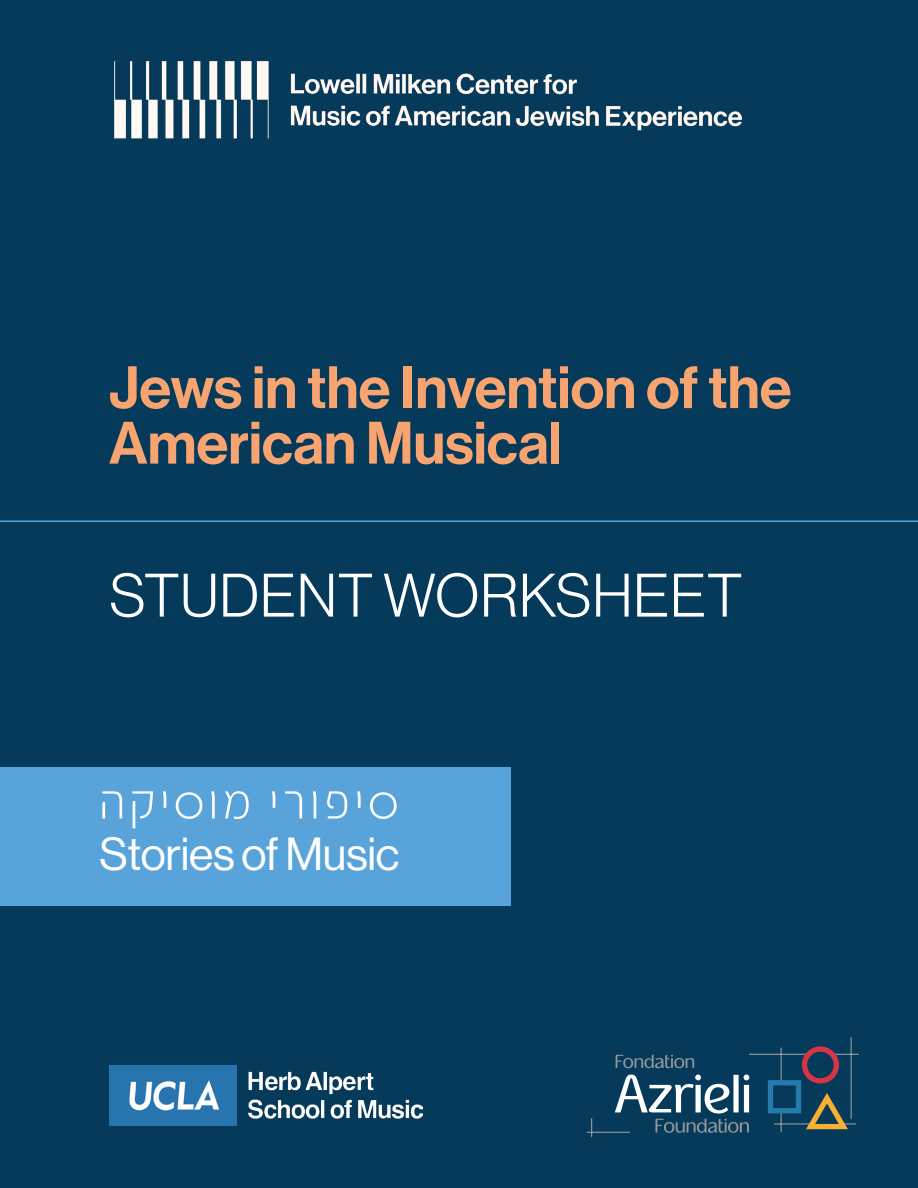
<style>
.page{position:relative;width:918px;height:1188px;background:#063a5a}
.page>*{position:absolute;margin:0;border:0;box-sizing:border-box;transform-origin:0 0}
.Title_of_Lesson{font:60px "N Haas Grotesk DS Pro 45 Lt";letter-spacing:.015em;color:#fff}
.Course_title-cover{font:58.5px/55.5px "N Haas Grotesk DS Pro 65 Md";color:#f8a471}
.t1{font:45.45px "N Haas Grotesk DS Pro 55 Rg";letter-spacing:-.005em;color:#fff}
</style>
<div class="page">
<hr style="left:0;top:520px;width:918px;height:2px;background:#58a4da">
<div style="left:0;top:767px;width:511px;height:138px;background:#58a4da"></div>
<svg style="left:102px;top:791px;width:20px;height:28px"></svg>
<svg style="left:132px;top:791px;width:21px;height:37px"></svg>
<svg style="left:163px;top:791px;width:3px;height:17px"></svg>
<svg style="left:176px;top:792px;width:26px;height:27px"></svg>
<svg style="left:211px;top:791px;width:4px;height:28px"></svg>
<svg style="left:225px;top:791px;width:24px;height:28px"></svg>
<svg style="left:272px;top:791px;width:3px;height:17px"></svg>
<svg style="left:285px;top:791px;width:17px;height:28px"></svg>
<svg style="left:313px;top:791px;width:3px;height:28px"></svg>
<svg style="left:327px;top:791px;width:20px;height:28px"></svg>
<svg style="left:357px;top:791px;width:4px;height:17px"></svg>
<svg style="left:370px;top:792px;width:27px;height:27px"></svg>
<img style="left:114px;top:61px;width:629px;height:78px">
<hr style="left:774px;top:1123px;width:37px;height:2px;background:#999b9e">
<hr style="left:851px;top:1037px;width:1px;height:82px;background:#999b9e">
<svg style="left:830px;top:1054px;width:29px;height:1px"></svg>
<hr style="left:749px;top:1054px;width:59px;height:1px;background:#999b9e">
<svg style="left:781px;top:1113px;width:1px;height:19px"></svg>
<hr style="left:781px;top:1048px;width:1px;height:35px;background:#999b9e">
<div style="left:802px;top:1046px;width:37px;height:38px;border:5px solid #d73444;border-radius:50%"></div>
<div style="left:768px;top:1080px;width:33px;height:33px;border:5px solid #257bad"></div>
<svg style="left:801px;top:1091px;width:55px;height:39px"></svg>
<hr style="left:587px;top:1132px;width:43px;height:1px;background:#999b9e">
<svg style="left:591px;top:1118px;width:1px;height:19px"></svg>
<svg style="left:615px;top:1075px;width:134px;height:58px"></svg>
<svg style="left:616px;top:1055px;width:78px;height:13px"></svg>
<img style="left:109px;top:1065px;width:314px;height:60px">
<p class="Course_title-cover" style="left:109px;top:361px;width:684px">Jews in the Invention of the<br>American Musical</p>
<p class="Title_of_Lesson" style="left:110px;top:562px;width:634px">STUDENT WORKSHEET</p>
<p class="t1" style="left:99px;top:828px;width:302px">Stories of Music</p>
</div>
